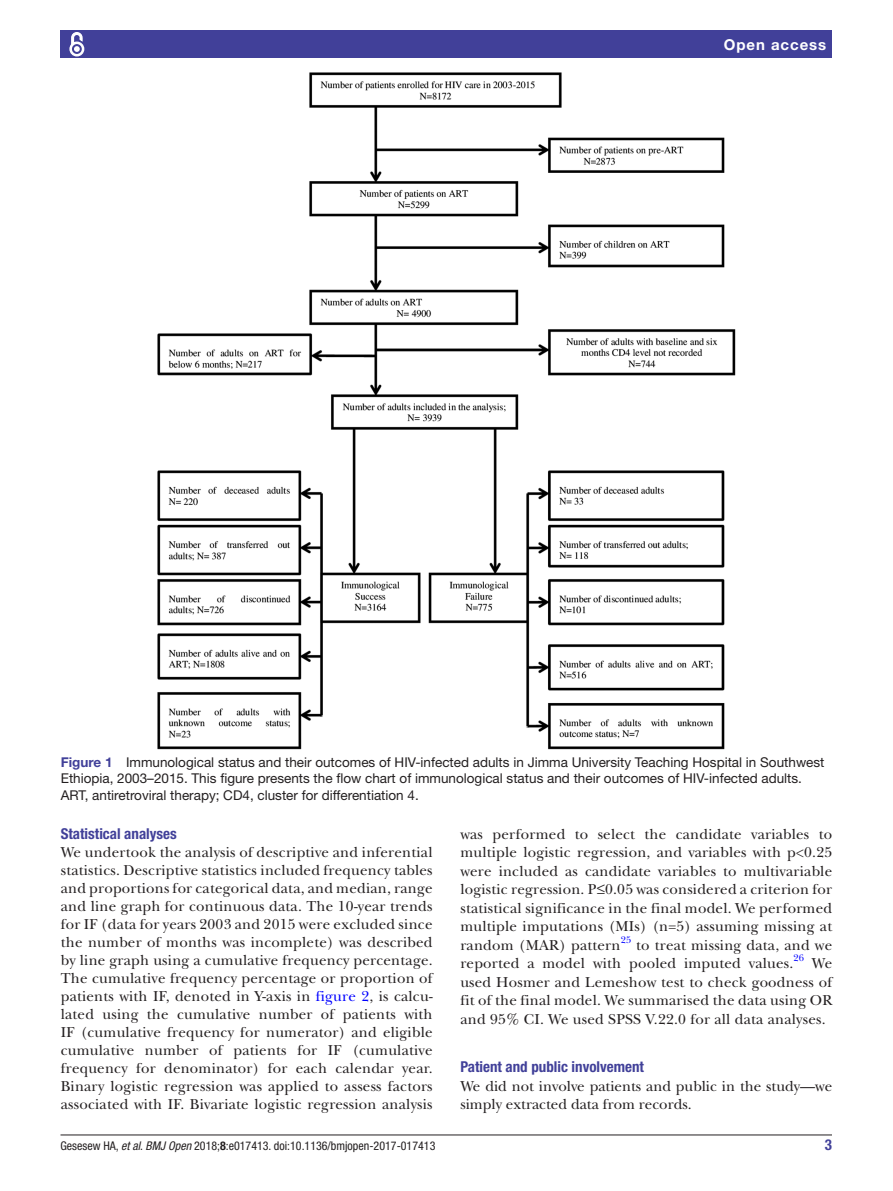
<style>
.page{position:relative;width:893px;height:1191px;background:#fff}
.page>*{position:absolute;margin:0;border:0;box-sizing:border-box;transform-origin:0 0}
.t1{font:15px/18px "New Baskerville";letter-spacing:.015em;color:#231f20;text-align:justify}
.t2{font:700 condensed 15px "Helvetica Neue LT Std";color:#414099}
.t3{font:700 15px "Helvetica Neue LT Std";letter-spacing:.065em;color:#fff}
.t4{font:13.5px/16.2px "Helvetica Neue LT Std";color:#231f20}
.t5{font:condensed 12px "Helvetica Neue LT Std";color:#231f20}
.t6{font:9.9px "New Baskerville";color:#00f}
.s1{font-weight:700;color:#414099}
.s2{color:#00f}
.s3{font-style:italic}
.s4{font-weight:700}
</style>
<div class="page">
<hr style="left:61px;top:1134px;width:771px;height:1px;background:#231f20">
<div style="left:61px;top:31px;width:771px;height:27px;background:#414099"></div>
<svg style="left:69px;top:32px;width:16px;height:25px"></svg>
<img style="left:157px;top:73px;width:579px;height:676px">
<p class="t3" style="left:724px;top:35px;width:104px">Open access</p>
<p class="t4" style="left:61px;top:754px;width:765px"><span class="s1">Figure 1</span> Immunological status and their outcomes of HIV-infected adults in Jimma University Teaching Hospital in Southwest<br>Ethiopia, 2003–2015. This figure presents the flow chart of immunological status and their outcomes of HIV-infected adults.<br>ART, antiretroviral therapy; CD4, cluster for differentiation 4.</p>
<p class="t2" style="left:61px;top:825px;width:117px">Statistical analyses</p>
<p class="t1" style="left:61px;top:843px;width:373px">We undertook the analysis of descriptive and inferential statistics. Descriptive statistics included frequency tables and proportions for categorical data, and median, range and line graph for continuous data. The 10-year trends for IF (data for years 2003 and 2015 were excluded since the number of months was incomplete) was described by line graph using a cumulative frequency percentage.<br>The cumulative frequency percentage or proportion of patients with IF, denoted in Y-axis in <span class="s2">figure 2</span>, is calcu&shy;lated using the cumulative number of patients with IF (cumulative frequency for numerator) and eligible cumulative number of patients for IF (cumulative frequency for denominator) for each calendar year.<br>Binary logistic regression was applied to assess factors associated with IF. Bivariate logistic regression analysis</p>
<p class="t1" style="left:460px;top:824px;width:373px;line-height:18.5px">was performed to select the candidate variables to multiple logistic regression, and variables with p&lt;0.25 were included as candidate variables to multivariable logistic regression. P≤0.05 was considered a criterion for statistical significance in the final model. We performed multiple imputations (MIs) (n=5) assuming missing at random (MAR) pattern</p>
<p class="t6" style="left:621px;top:934px;width:12px">25</p>
<p class="t1" style="left:460px;top:935px;width:373px;line-height:18.5px;text-indent:176px">to treat missing data, and we reported a model with pooled imputed values.</p>
<p class="t6" style="left:794px;top:952px;width:12px">26</p>
<p class="t1" style="left:460px;top:954px;width:373px;line-height:18.5px;text-indent:351px">We used Hosmer and Lemeshow test to check goodness of fit of the final model. We summarised the data using OR and 95% CI. We used SPSS V.22.0 for all data analyses.</p>
<p class="t2" style="left:460px;top:1057px;width:185px">Patient and public involvement</p>
<p class="t1" style="left:460px;top:1076px;width:373px;line-height:18.5px">We did not involve patients and public in the study—we simply extracted data from records.</p>
<p class="t5" style="left:61px;top:1138px;width:376px">Gesesew HA, <span class="s3">et al</span>. <span class="s3">BMJ Open</span> 2018;<span class="s4">8</span>:e017413. doi:10.1136/bmjopen-2017-017413</p>
<p class="t2" style="left:825px;top:1135px;width:9px">3</p>
</div>
